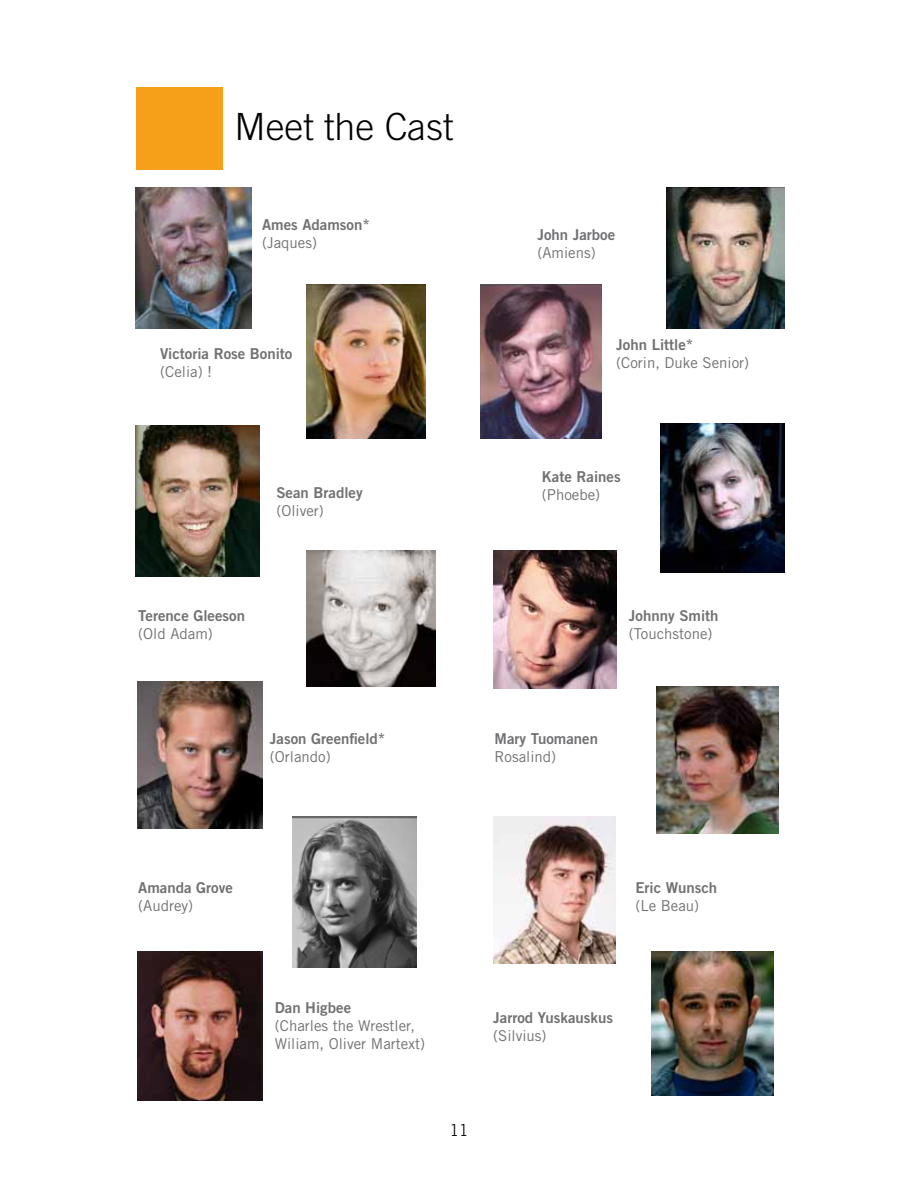
<style>
.page{position:relative;width:918px;height:1188px;background:#fff}
.page>*{position:absolute;margin:0;border:0;box-sizing:border-box;transform-origin:0 0}
.t1{font:300 37.5px "Trade Gothic";color:#000}
.t2{font:300 16.5px "Trade Gothic";color:#000}
.t3{font:15px "Trade Gothic Bold Two";color:#717073}
.t4{font:15px/18px "Trade Gothic";color:#717073}
</style>
<div class="page">
<img style="left:292px;top:817px;width:125px;height:151px">
<img style="left:135px;top:187px;width:117px;height:142px">
<img style="left:137px;top:952px;width:125px;height:149px">
<img style="left:493px;top:817px;width:122px;height:146px">
<img style="left:666px;top:187px;width:118px;height:142px">
<img style="left:137px;top:681px;width:125px;height:147px">
<img style="left:480px;top:285px;width:121px;height:153px">
<img style="left:493px;top:551px;width:123px;height:138px">
<img style="left:657px;top:687px;width:121px;height:146px">
<img style="left:135px;top:425px;width:125px;height:152px">
<img style="left:306px;top:285px;width:119px;height:153px">
<img style="left:306px;top:551px;width:129px;height:136px">
<img style="left:651px;top:952px;width:123px;height:143px">
<div style="left:136px;top:87px;width:86px;height:83px;background:#f6a01a"></div>
<img style="left:661px;top:423px;width:123px;height:149px">
<h1 class="t1" style="left:235px;top:105px;width:220px">Meet the Cast</h1>
<p class="t3" style="left:262px;top:215px;width:109px">Ames Adamson*</p>
<p class="t4" style="left:262px;top:233px;width:56px">(Jaques)</p>
<p class="t3" style="left:160px;top:344px;width:134px">Victoria Rose Bonito</p>
<p class="t4" style="left:160px;top:362px;width:54px">(Celia) !</p>
<p class="t3" style="left:276px;top:483px;width:88px">Sean Bradley</p>
<p class="t4" style="left:276px;top:501px;width:49px">(Oliver)</p>
<p class="t3" style="left:138px;top:606px;width:108px">Terence Gleeson</p>
<p class="t4" style="left:138px;top:625px;width:76px">(Old Adam)</p>
<p class="t3" style="left:270px;top:729px;width:117px">Jason Greenfield*</p>
<p class="t4" style="left:270px;top:748px;width:62px">(Orlando)</p>
<p class="t3" style="left:537px;top:225px;width:79px">John Jarboe</p>
<p class="t4" style="left:537px;top:244px;width:60px">(Amiens)</p>
<p class="t3" style="left:616px;top:335px;width:79px">John Little*</p>
<p class="t4" style="left:616px;top:353px;width:134px">(Corin, Duke Senior)</p>
<p class="t3" style="left:542px;top:468px;width:80px">Kate Raines</p>
<p class="t4" style="left:542px;top:486px;width:60px">(Phoebe)</p>
<p class="t3" style="left:629px;top:606px;width:91px">Johnny Smith</p>
<p class="t4" style="left:629px;top:625px;width:85px">(Touchstone)</p>
<p class="t3" style="left:495px;top:729px;width:105px">Mary Tuomanen</p>
<p class="t4" style="left:495px;top:748px;width:63px">Rosalind)</p>
<p class="t3" style="left:138px;top:879px;width:96px">Amanda Grove</p>
<p class="t4" style="left:138px;top:897px;width:56px">(Audrey)</p>
<p class="t3" style="left:635px;top:879px;width:83px">Eric Wunsch</p>
<p class="t4" style="left:635px;top:897px;width:65px">(Le Beau)</p>
<p class="t3" style="left:275px;top:998px;width:78px">Dan Higbee</p>
<p class="t4" style="left:275px;top:1016px;width:152px">(Charles the Wrestler,<br>Wiliam, Oliver Martext)</p>
<p class="t3" style="left:493px;top:1009px;width:121px">Jarrod Yuskauskus</p>
<p class="t4" style="left:493px;top:1027px;width:55px">(Silvius)</p>
<p class="t2" style="left:450px;top:1120px;width:20px">11</p>
</div>
